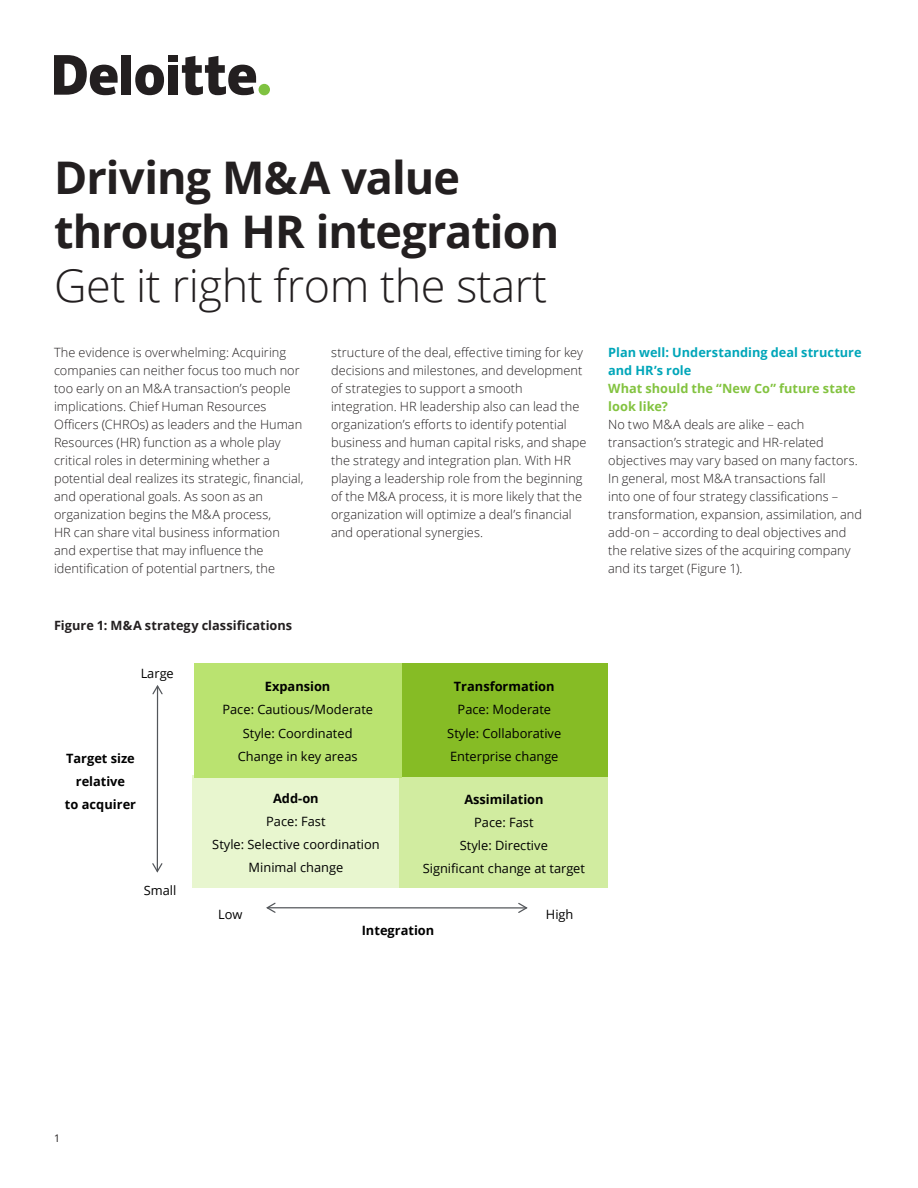
<style>
.page{position:relative;width:918px;height:1188px;background:#fff}
.page>*{position:absolute;margin:0;border:0;box-sizing:border-box;transform-origin:0 0}
.Story_heading_bold{font:700 45px/54px "Open Sans";letter-spacing:-.02em;color:#231f20}
.t1{font:12.9px/23.2px "Open Sans";color:#000;text-align:center}
.t2{font:700 12.9px/23.2px "Open Sans";color:#000;text-align:center}
.Body_copy__8_5_12pt{font:300 12.75px/18px "Open Sans";letter-spacing:.005em;color:#231f20}
.Subhead_A__8_5_12pt{font:700 12.75px/18px "Open Sans";letter-spacing:.005em;color:#00a6b9}
.Subhead_B__8_5_12pt{font:700 12.75px/18px "Open Sans";color:#83c340}
.Chart_Table_heading{font:700 12.75px "Open Sans";letter-spacing:.005em;color:#231f20}
.Folio_left__7_9_5pt{font:10.5px "Open Sans";color:#231f20}
.s1{font-weight:300}
.s2{font-weight:700}
</style>
<div class="page">
<div style="left:259px;top:84px;width:11px;height:11px;background:#7fc241;border-radius:50%"></div>
<div style="left:121px;top:55px;width:10px;height:40px;background:#231f20"></div>
<svg style="left:135px;top:65px;width:29px;height:30px"></svg>
<div style="left:168px;top:65px;width:10px;height:30px;background:#231f20"></div>
<div style="left:168px;top:55px;width:10px;height:7px;background:#231f20"></div>
<svg style="left:182px;top:56px;width:74px;height:39px"></svg>
<svg style="left:54px;top:55px;width:64px;height:40px"></svg>
<div style="left:400px;top:663px;width:208px;height:114px;background:#86bc25"></div>
<div style="left:192px;top:776px;width:208px;height:112px;background:#e8f6cf"></div>
<div style="left:400px;top:777px;width:208px;height:111px;background:#d1eca0"></div>
<div style="left:194px;top:663px;width:208px;height:114px;background:#bae370"></div>
<hr style="left:157px;top:686px;width:1px;height:185px;background:#53565a">
<svg style="left:152px;top:862px;width:11px;height:11px"></svg>
<svg style="left:152px;top:685px;width:11px;height:10px"></svg>
<hr style="left:267px;top:907px;width:259px;height:2px;background:#53565a">
<svg style="left:266px;top:902px;width:11px;height:11px"></svg>
<svg style="left:517px;top:902px;width:11px;height:11px"></svg>
<p class="Story_heading_bold" style="left:54px;top:149px;width:507px">Driving M&amp;A value through HR integration<br><span class="s1">Get it right from the start</span></p>
<p class="Body_copy__8_5_12pt" style="left:54px;top:343px;width:251px">The evidence is overwhelming: Acquiring companies can neither focus too much nor too early on an M&amp;A transaction’s people implications. Chief Human Resources Officers (CHROs) as leaders and the Human Resources (HR) function as a whole play critical roles in determining whether a potential deal realizes its strategic, financial, and operational goals. As soon as an organization begins the M&amp;A process,<br>HR can share vital business information and expertise that may influence the identification of potential partners, the</p>
<p class="Body_copy__8_5_12pt" style="left:331px;top:343px;width:257px">structure of the deal, effective timing for key decisions and milestones, and development of strategies to support a smooth integration. HR leadership also can lead the organization’s efforts to identify potential business and human capital risks, and shape the strategy and integration plan. With HR playing a leadership role from the beginning of the M&amp;A process, it is more likely that the organization will optimize a deal’s financial and operational synergies.</p>
<p class="Subhead_A__8_5_12pt" style="left:608px;top:343px;width:255px">Plan well: Understanding deal structure and HR’s role</p>
<p class="Subhead_B__8_5_12pt" style="left:608px;top:379px;width:249px">What should the “New Co” future state look like?</p>
<p class="Body_copy__8_5_12pt" style="left:608px;top:415px;width:255px">No two M&amp;A deals are alike – each transaction’s strategic and HR-related objectives may vary based on many factors.<br>In general, most M&amp;A transactions fall<br>into one of four strategy classifications – transformation, expansion, assimilation, and add-on – according to deal objectives and the relative sizes of the acquiring company and its target (Figure 1).</p>
<p class="Chart_Table_heading" style="left:54px;top:616px;width:240px">Figure 1: M&amp;A strategy classifications</p>
<p class="t1" style="left:141px;top:662px;width:35px">Large</p>
<p class="t1" style="left:447px;top:675px;width:116px"><span class="s2">Transformation<br></span>Pace: Moderate<br>Style: Collaborative<br>Enterprise change</p>
<p class="t1" style="left:222px;top:674px;width:152px"><span class="s2">Expansion<br></span>Pace: Cautious/Moderate<br>Style: Coordinated</p>
<p class="t2" style="left:66px;top:746px;width:70px">Target size</p>
<p class="t1" style="left:238px;top:744px;width:121px">Change in key areas</p>
<p class="t2" style="left:65px;top:769px;width:73px">relative<br>to acquirer</p>
<p class="t1" style="left:212px;top:786px;width:169px"><span class="s2">Add-on<br></span>Pace: Fast<br>Style: Selective coordination<br>Minimal change</p>
<p class="t1" style="left:423px;top:787px;width:164px"><span class="s2">Assimilation<br></span>Pace: Fast<br>Style: Directive<br>Significant change at target</p>
<p class="Folio_left__7_9_5pt" style="left:54px;top:1131px;width:8px">1</p>
<p class="t1" style="left:144px;top:878px;width:34px">Small</p>
<p class="t1" style="left:218px;top:902px;width:26px">Low</p>
<p class="t1" style="left:546px;top:902px;width:29px">High</p>
<p class="t2" style="left:362px;top:918px;width:74px">Integration</p>
</div>
